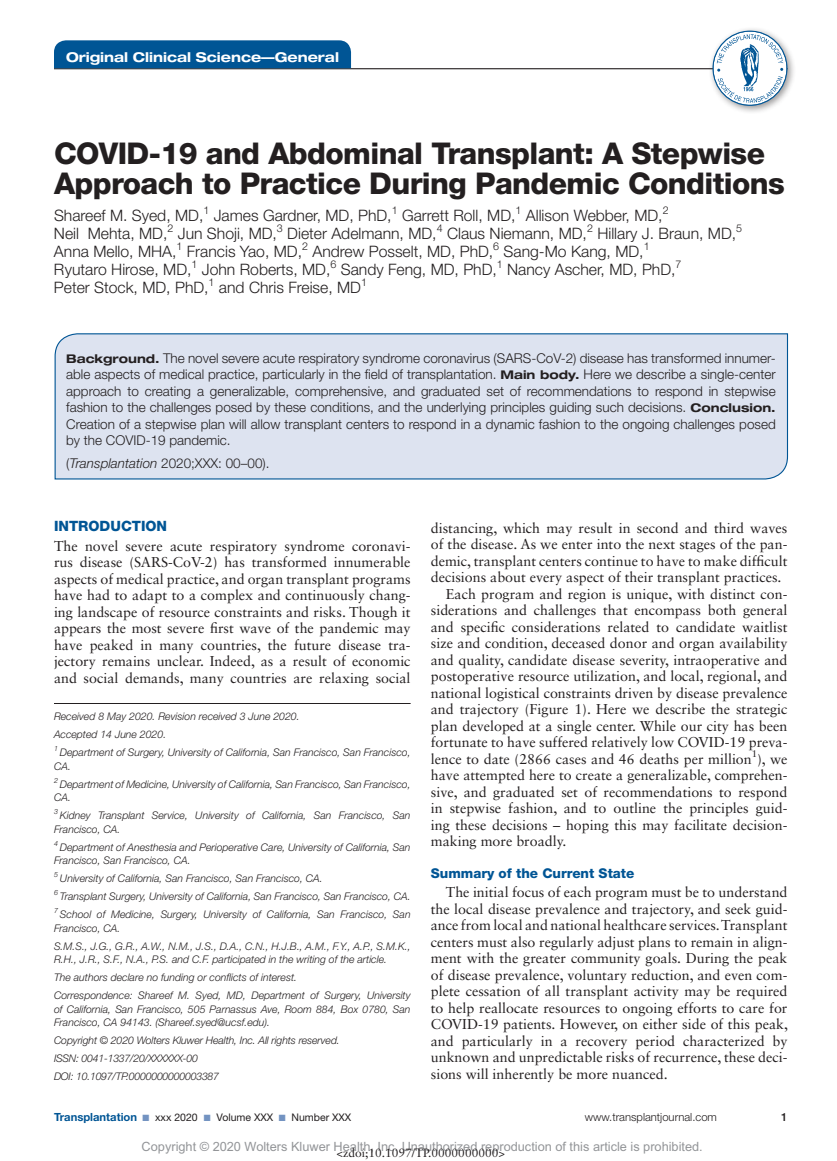
<style>
.page{position:relative;width:837px;height:1161px;background:#fff}
.page>*{position:absolute;margin:0;border:0;box-sizing:border-box;transform-origin:0 0}
.t1{font:800 30px/30px "Helvetica Neue LT Std";letter-spacing:-.02em;color:#231f20}
.t2{font:300 15.75px "Helvetica Neue LT Std";color:#231f20}
.t3{font:14.25px/16.5px "Sabon LT Std";color:#231f20;text-align:justify}
.t4{font:800 14.25px "Helvetica Neue LT Std";color:#005595}
.t5{font:300 13.5px/16.5px "Helvetica Neue LT Std";color:#231f20;text-align:justify}
.t6{font:700 expanded 13.5px "Helvetica Neue LT Std";color:#fff}
.t7{font:800 13.5px "Helvetica Neue LT Std";color:#005595}
.t8{font:12.75px "Arial MT Std";color:#939598}
.t9{font:12px "Sabon LT Std";color:#231f20}
.t10{font:300 11.25px "Helvetica Neue LT Std";color:#231f20}
.t11{font:500 11.25px "Helvetica Neue LT Std";color:#231f20}
.t12{font:300 10.65px "Helvetica Neue LT Std";color:#231f20}
.t13{font:italic 300 10.5px/18px "Helvetica Neue LT Std";color:#231f20}
.t14{font:italic 300 10.5px/18px "Helvetica Neue LT Std";letter-spacing:-.02em;color:#231f20}
.t15{font:10.5px "Helvetica Neue LT Std";color:#231f20}
.t16{font:9.75px "Sabon LT Std";color:#231f20}
.s1{font-weight:700;font-stretch:expanded;font-size:12px}
.s2{font-style:italic}
.s3{font-weight:700;font-size:11.25px;color:#005595}
.s4{color:#7393c1}
</style>
<div class="page">
<hr style="left:54px;top:68px;width:734px;height:1px;background:#231f20">
<hr style="left:54px;top:703px;width:357px;height:1px;background:#231f20">
<div style="left:54px;top:40px;width:297px;height:28px;background:#005595"></div>
<div style="left:54px;top:333px;width:735px;height:147px;background:#dde3f0"></div>
<div style="left:708px;top:26px;width:88px;height:89px;background:#231f20;opacity:.45"></div>
<svg style="left:713px;top:31px;width:74px;height:74px"></svg>
<svg style="left:717px;top:34px;width:66px;height:69px"></svg>
<div style="left:713px;top:31px;width:74px;height:75px;border:1px solid #005595;border-radius:50%"></div>
<p class="t6" style="left:66px;top:48px;width:274px">Original Clinical Science—General</p>
<h1 class="t1" style="left:54px;top:138px;width:732px">COVID-19 and Abdominal Transplant: A Stepwise<br>Approach to Practice During Pandemic Conditions</h1>
<p class="t2" style="left:54px;top:206px;width:151px">Shareef M. Syed, MD,</p>
<p class="t12" style="left:203px;top:203px;width:7px">1</p>
<p class="t2" style="left:214px;top:206px;width:179px">James Gardner, MD, PhD,</p>
<p class="t12" style="left:392px;top:203px;width:7px">1</p>
<p class="t2" style="left:402px;top:206px;width:115px">Garrett Roll, MD,</p>
<p class="t12" style="left:516px;top:203px;width:7px">1</p>
<p class="t2" style="left:526px;top:206px;width:138px">Allison Webber, MD,</p>
<p class="t12" style="left:663px;top:203px;width:7px">2</p>
<p class="t2" style="left:54px;top:224px;width:115px">Neil Mehta, MD,</p>
<p class="t12" style="left:167px;top:221px;width:7px">2</p>
<p class="t2" style="left:178px;top:224px;width:101px">Jun Shoji, MD,</p>
<p class="t12" style="left:277px;top:221px;width:7px">3</p>
<p class="t2" style="left:287px;top:224px;width:151px">Dieter Adelmann, MD,</p>
<p class="t12" style="left:437px;top:221px;width:7px">4</p>
<p class="t2" style="left:447px;top:224px;width:142px">Claus Niemann, MD,</p>
<p class="t12" style="left:587px;top:221px;width:7px">2</p>
<p class="t2" style="left:597px;top:224px;width:140px">Hillary J. Braun, MD,</p>
<p class="t12" style="left:736px;top:221px;width:7px">5</p>
<p class="t2" style="left:54px;top:242px;width:124px">Anna Mello, MHA,</p>
<p class="t12" style="left:177px;top:239px;width:7px">1</p>
<p class="t2" style="left:187px;top:242px;width:117px">Francis Yao, MD,</p>
<p class="t12" style="left:302px;top:239px;width:7px">2</p>
<p class="t2" style="left:312px;top:242px;width:182px">Andrew Posselt, MD, PhD,</p>
<p class="t12" style="left:493px;top:239px;width:7px">6</p>
<p class="t2" style="left:504px;top:242px;width:142px">Sang-Mo Kang, MD,</p>
<p class="t12" style="left:644px;top:239px;width:7px">1</p>
<p class="t2" style="left:54px;top:260px;width:139px">Ryutaro Hirose, MD,</p>
<p class="t12" style="left:192px;top:257px;width:7px">1</p>
<p class="t2" style="left:202px;top:260px;width:130px">John Roberts, MD,</p>
<p class="t12" style="left:330px;top:257px;width:7px">6</p>
<p class="t2" style="left:341px;top:260px;width:158px">Sandy Feng, MD, PhD,</p>
<p class="t12" style="left:497px;top:257px;width:7px">1</p>
<p class="t2" style="left:507px;top:260px;width:170px">Nancy Ascher, MD, PhD,</p>
<p class="t12" style="left:676px;top:257px;width:7px">7</p>
<p class="t2" style="left:54px;top:278px;width:156px">Peter Stock, MD, PhD,</p>
<p class="t12" style="left:209px;top:275px;width:7px">1</p>
<p class="t2" style="left:219px;top:278px;width:144px">and Chris Freise, MD</p>
<p class="t12" style="left:361px;top:275px;width:7px">1</p>
<p class="t5" style="left:66px;top:350px;width:711px"><span class="s1">Background.</span> The novel severe acute respiratory syndrome coronavirus (SARS-CoV-2) disease has transformed innumer&shy;able aspects of medical practice, particularly in the field of transplantation. <span class="s1">Main body.</span> Here we describe a single-center approach to creating a generalizable, comprehensive, and graduated set of recommendations to respond in stepwise fashion to the challenges posed by these conditions, and the underlying principles guiding such decisions. <span class="s1">Conclusion.<br></span>Creation of a stepwise plan will allow transplant centers to respond in a dynamic fashion to the ongoing challenges posed by the COVID-19 pandemic.</p>
<p class="t5" style="left:66px;top:455px;width:205px">(<span class="s2">Transplantation</span> 2020;XXX: 00–00).</p>
<p class="t4" style="left:54px;top:518px;width:115px">INTRODUCTION</p>
<p class="t3" style="left:54px;top:537px;width:358px">The novel severe acute respiratory syndrome coronavi&shy;rus disease (SARS-CoV-2) has transformed innumerable aspects of medical practice, and organ transplant programs have had to adapt to a complex and continuously chang&shy;ing landscape of resource constraints and risks. Though it appears the most severe first wave of the pandemic may have peaked in many countries, the future disease tra&shy;jectory remains unclear. Indeed, as a result of economic and social demands, many countries are relaxing social</p>
<p class="t13" style="left:54px;top:707px;width:358px">Received 8 May 2020. Revision received 3 June 2020.<br>Accepted 14 June 2020.<br><sup>1</sup> Department of Surgery, University of California, San Francisco, San Francisco,</p>
<p class="t13" style="left:54px;top:757px;width:358px">CA.<br><sup>2</sup> Department of Medicine, University of California, San Francisco, San Francisco,</p>
<p class="t13" style="left:54px;top:788px;width:358px">CA.<br><sup>3</sup> Kidney Transplant Service, University of California, San Francisco, San</p>
<p class="t13" style="left:54px;top:820px;width:358px">Francisco, CA.<br><sup>4</sup> Department of Anesthesia and Perioperative Care, University of California, San</p>
<p class="t13" style="left:54px;top:851px;width:358px">Francisco, San Francisco, CA.<br><sup>5</sup> University of California, San Francisco, San Francisco, CA.<br><sup>6</sup> Transplant Surgery, University of California, San Francisco, San Francisco, CA.<br><sup>7</sup> School of Medicine, Surgery, University of California, San Francisco, San</p>
<p class="t13" style="left:54px;top:919px;width:358px">Francisco, CA.<br>S.M.S., J.G., G.R., A.W., N.M., J.S., D.A., C.N., H.J.B., A.M., F.Y., A.P., S.M.K.,</p>
<p class="t13" style="left:54px;top:950px;width:358px">R.H., J.R., S.F., N.A., P.S. and C.F. participated in the writing of the article.<br>The authors declare no funding or conflicts of interest.<br>Correspondence: Shareef M. Syed, MD, Department of Surgery, University</p>
<p class="t13" style="left:54px;top:1002px;width:358px;line-height:13.5px">of California, San Francisco, 505 Parnassus Ave, Room 884, Box 0780, San<br>Francisco, CA 94143. (Shareef.syed@ucsf.edu).</p>
<p class="t13" style="left:54px;top:1031px;width:287px">Copyright © 2020 Wolters Kluwer Health, Inc. All rights reserved.</p>
<p class="t14" style="left:54px;top:1049px;width:167px">ISSN: 0041-1337/20/XXXXXX-00<br>DOI: 10.1097/TP.0000000000003387</p>
<p class="t3" style="left:431px;top:519px;width:358px">distancing, which may result in second and third waves</p>
<p class="t3" style="left:431px;top:536px;width:358px">of the disease. As we enter into the next stages of the pan-</p>
<p class="t3" style="left:431px;top:552px;width:358px">demic, transplant centers continue to have to make difficult</p>
<p class="t3" style="left:431px;top:569px;width:352px">decisions about every aspect of their transplant practices.</p>
<p class="t3" style="left:446px;top:585px;width:343px">Each program and region is unique, with distinct con-</p>
<p class="t3" style="left:431px;top:602px;width:358px">siderations and challenges that encompass both general</p>
<p class="t3" style="left:431px;top:618px;width:358px">and specific considerations related to candidate waitlist</p>
<p class="t3" style="left:431px;top:635px;width:358px">size and condition, deceased donor and organ availability</p>
<p class="t3" style="left:431px;top:651px;width:358px">and quality, candidate disease severity, intraoperative and</p>
<p class="t3" style="left:431px;top:668px;width:358px">postoperative resource utilization, and local, regional, and</p>
<p class="t3" style="left:431px;top:684px;width:358px">national logistical constraints driven by disease prevalence</p>
<p class="t3" style="left:431px;top:701px;width:358px">and trajectory (Figure 1). Here we describe the strategic</p>
<p class="t3" style="left:431px;top:717px;width:358px">plan developed at a single center. While our city has been</p>
<p class="t3" style="left:431px;top:734px;width:358px">fortunate to have suffered relatively low COVID-19 preva-</p>
<p class="t3" style="left:431px;top:750px;width:358px">lence to date (2866 cases and 46 deaths per million ), we</p>
<p class="t16" style="left:752px;top:748px;width:7px">1</p>
<p class="t3" style="left:431px;top:767px;width:358px">have attempted here to create a generalizable, comprehen&shy;sive, and graduated set of recommendations to respond in stepwise fashion, and to outline the principles guid&shy;ing these decisions – hoping this may facilitate decision&shy;making more broadly.</p>
<p class="t7" style="left:431px;top:865px;width:205px">Summary of the Current State</p>
<p class="t3" style="left:431px;top:884px;width:359px;text-indent:15px">The initial focus of each program must be to understand the local disease prevalence and trajectory, and seek guid&shy;ance from local and national healthcare services. Transplant centers must also regularly adjust plans to remain in align&shy;ment with the greater community goals. During the peak of disease prevalence, voluntary reduction, and even com&shy;plete cessation of all transplant activity may be required to help reallocate resources to ongoing efforts to care for COVID-19 patients. However, on either side of this peak, and particularly in a recovery period characterized by unknown and unpredictable risks of recurrence, these deci&shy;sions will inherently be more nuanced.</p>
<p class="t15" style="left:54px;top:1111px;width:299px"><span class="s3">Transplantation</span> <span class="s4">■</span> xxx 2020 <span class="s4">■</span> Volume XXX <span class="s4">■</span> Number XXX</p>
<p class="t10" style="left:585px;top:1110px;width:134px">www.transplantjournal.com</p>
<p class="t11" style="left:781px;top:1110px;width:8px">1</p>
<p class="t8" style="left:142px;top:1139px;width:563px">Copyright © 2020 Wolters Kluwer Health, Inc. Unauthorized reproduction of this article is prohibited.</p>
<p class="t9" style="left:336px;top:1146px;width:170px">&lt;zdoi;10.1097/TP.0000000000&gt;</p>
</div>
